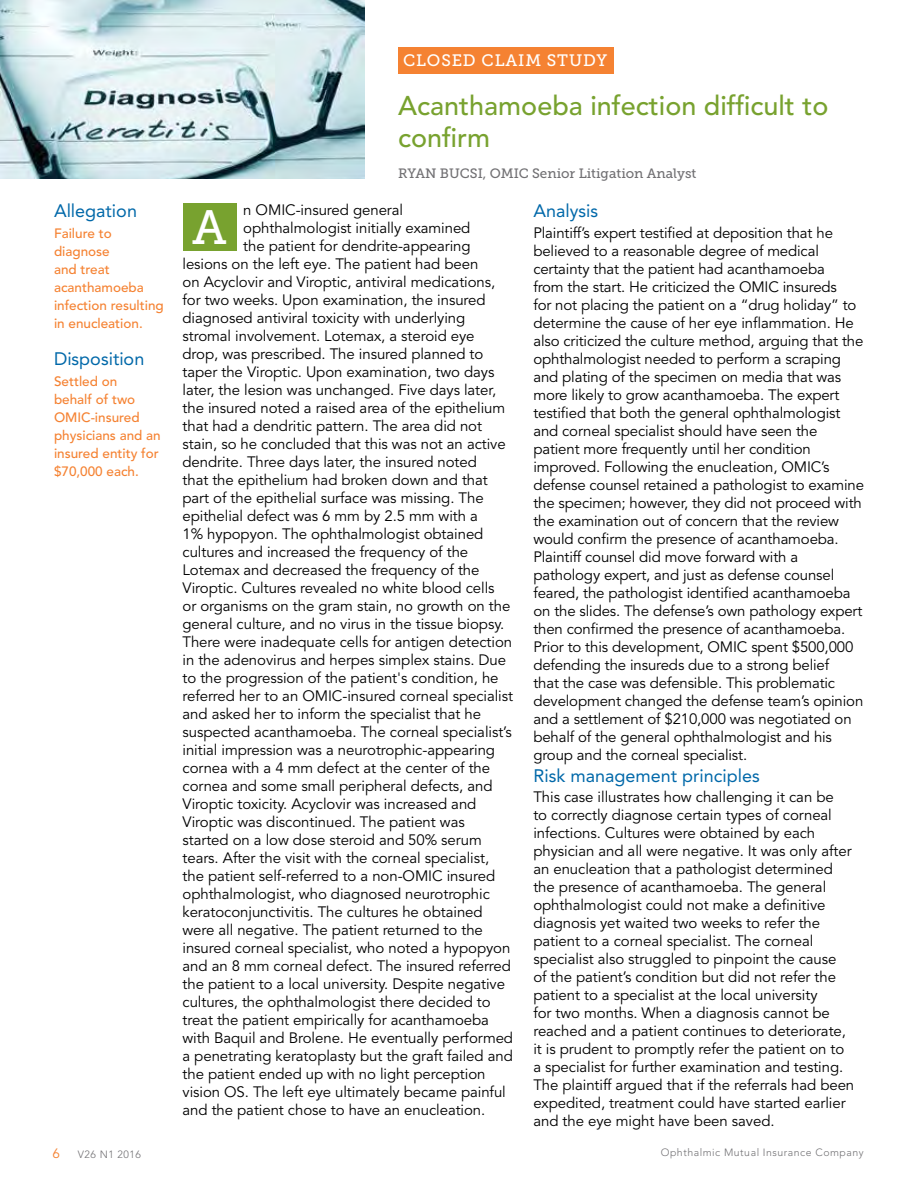
<style>
.page{position:relative;width:918px;height:1188px;background:#fff}
.page>*{position:absolute;margin:0;border:0;box-sizing:border-box;transform-origin:0 0}
.t1{font:48px "Museo Slab 500";color:#fff}
.t2{font:500 27px/31.5px "Avenir LT Std";color:#78a22f}
.t3{font:18px "Avenir LT Std";color:#0068a9}
.t4{font:16.5px "Museo Slab 500";letter-spacing:.05em;color:#fff}
.t5{font:15px/18px "Avenir LT Std";letter-spacing:-.005em;color:#000}
.t6{font:500 13.5px/18px "Avenir LT Std";color:#f58232}
.t7{font:13.5px "Museo Slab 500";color:#717073}
.t8{font:13.5px "Avenir LT Std";color:#f58232}
.t9{font:300 10.5px "Avenir LT Std";letter-spacing:.05em;color:#717073}
</style>
<div class="page">
<div style="left:398px;top:47px;width:216px;height:27px;background:#f58232"></div>
<div style="left:183px;top:203px;width:54px;height:47px;background:#78a22f"></div>
<img style="left:0;top:0;width:364px;height:178px">
<p class="t3" style="left:54px;top:200px;width:85px">Allegation</p>
<p class="t6" style="left:54px;top:224px;width:111px">Failure to diagnose<br>and treat acanthamoeba infection resulting in enucleation.</p>
<p class="t3" style="left:54px;top:348px;width:92px">Disposition</p>
<p class="t6" style="left:54px;top:372px;width:108px">Settled on<br>behalf of two<br>OMIC-insured physicians and an insured entity for $70,000 each.</p>
<p class="t4" style="left:403px;top:51px;width:206px">CLOSED CLAIM STUDY</p>
<h2 class="t2" style="left:398px;top:91px;width:432px">Acanthamoeba infection difficult to confirm</h2>
<p class="t7" style="left:398px;top:166px;width:300px">RYAN BUCSI, OMIC Senior Litigation Analyst</p>
<p class="t5" style="left:243px;top:201px;width:161px">n OMIC-insured general</p>
<p class="t5" style="left:243px;top:219px;width:229px">ophthalmologist initially examined</p>
<p class="t5" style="left:243px;top:237px;width:229px">the patient for dendrite-appearing</p>
<p class="t5" style="left:183px;top:255px;width:297px">lesions on the left eye. The patient had been</p>
<p class="t5" style="left:183px;top:273px;width:314px">on Acyclovir and Viroptic, antiviral medications,</p>
<p class="t5" style="left:183px;top:291px;width:305px">for two weeks. Upon examination, the insured</p>
<p class="t5" style="left:183px;top:309px;width:284px">diagnosed antiviral toxicity with underlying</p>
<p class="t5" style="left:183px;top:327px;width:294px">stromal involvement. Lotemax, a steroid eye</p>
<p class="t5" style="left:183px;top:345px;width:302px">drop, was prescribed. The insured planned to</p>
<p class="t5" style="left:183px;top:363px;width:313px">taper the Viroptic. Upon examination, two days</p>
<p class="t5" style="left:183px;top:381px;width:315px">later, the lesion was unchanged. Five days later,</p>
<p class="t5" style="left:183px;top:399px;width:324px">the insured noted a raised area of the epithelium</p>
<p class="t5" style="left:183px;top:417px;width:301px">that had a dendritic pattern. The area did not</p>
<p class="t5" style="left:183px;top:435px;width:325px">stain, so he concluded that this was not an active</p>
<p class="t5" style="left:183px;top:453px;width:296px">dendrite. Three days later, the insured noted</p>
<p class="t5" style="left:183px;top:471px;width:307px">that the epithelium had broken down and that</p>
<p class="t5" style="left:183px;top:489px;width:303px">part of the epithelial surface was missing. The</p>
<p class="t5" style="left:183px;top:507px;width:297px">epithelial defect was 6 mm by 2.5 mm with a</p>
<p class="t5" style="left:183px;top:525px;width:302px">1% hypopyon. The ophthalmologist obtained</p>
<p class="t5" style="left:183px;top:543px;width:287px">cultures and increased the frequency of the</p>
<p class="t5" style="left:183px;top:561px;width:298px">Lotemax and decreased the frequency of the</p>
<p class="t5" style="left:183px;top:579px;width:314px">Viroptic. Cultures revealed no white blood cells</p>
<p class="t5" style="left:183px;top:597px;width:329px">or organisms on the gram stain, no growth on the</p>
<p class="t5" style="left:183px;top:615px;width:323px">general culture, and no virus in the tissue biopsy.</p>
<p class="t5" style="left:183px;top:633px;width:331px">There were inadequate cells for antigen detection</p>
<p class="t5" style="left:183px;top:651px;width:325px">in the adenovirus and herpes simplex stains. Due</p>
<p class="t5" style="left:183px;top:669px;width:318px">to the progression of the patient's condition, he</p>
<p class="t5" style="left:183px;top:687px;width:332px">referred her to an OMIC-insured corneal specialist</p>
<p class="t5" style="left:183px;top:705px;width:300px">and asked her to inform the specialist that he</p>
<p class="t5" style="left:183px;top:723px;width:331px">suspected acanthamoeba. The corneal specialist’s</p>
<p class="t5" style="left:183px;top:741px;width:314px">initial impression was a neurotrophic-appearing</p>
<p class="t5" style="left:183px;top:759px;width:309px">cornea with a 4 mm defect at the center of the</p>
<p class="t5" style="left:183px;top:777px;width:312px">cornea and some small peripheral defects, and</p>
<p class="t5" style="left:183px;top:795px;width:295px">Viroptic toxicity. Acyclovir was increased and</p>
<p class="t5" style="left:183px;top:813px;width:284px">Viroptic was discontinued. The patient was</p>
<p class="t5" style="left:183px;top:831px;width:301px">started on a low dose steroid and 50% serum</p>
<p class="t5" style="left:183px;top:849px;width:308px">tears. After the visit with the corneal specialist,</p>
<p class="t5" style="left:183px;top:867px;width:314px">the patient self-referred to a non-OMIC insured</p>
<p class="t5" style="left:183px;top:885px;width:309px">ophthalmologist, who diagnosed neurotrophic</p>
<p class="t5" style="left:183px;top:903px;width:302px">keratoconjunctivitis. The cultures he obtained</p>
<p class="t5" style="left:183px;top:921px;width:302px">were all negative. The patient returned to the</p>
<p class="t5" style="left:183px;top:939px;width:329px">insured corneal specialist, who noted a hypopyon</p>
<p class="t5" style="left:183px;top:957px;width:330px">and an 8 mm corneal defect. The insured referred</p>
<p class="t5" style="left:183px;top:975px;width:324px">the patient to a local university. Despite negative</p>
<p class="t5" style="left:183px;top:993px;width:310px">cultures, the ophthalmologist there decided to</p>
<p class="t5" style="left:183px;top:1011px;width:308px">treat the patient empirically for acanthamoeba</p>
<p class="t5" style="left:183px;top:1029px;width:332px">with Baquil and Brolene. He eventually performed</p>
<p class="t5" style="left:183px;top:1047px;width:332px">a penetrating keratoplasty but the graft failed and</p>
<p class="t5" style="left:183px;top:1065px;width:305px">the patient ended up with no light perception</p>
<p class="t5" style="left:183px;top:1083px;width:325px">vision OS. The left eye ultimately became painful</p>
<p class="t5" style="left:183px;top:1101px;width:304px">and the patient chose to have an enucleation.</p>
<p class="t3" style="left:533px;top:200px;width:66px">Analysis</p>
<p class="t5" style="left:533px;top:224px;width:332px">Plaintiff’s expert testified at deposition that he believed to a reasonable degree of medical certainty that the patient had acanthamoeba<br>from the start. He criticized the OMIC insureds<br>for not placing the patient on a “drug holiday” to determine the cause of her eye inflammation. He also criticized the culture method, arguing that the ophthalmologist needed to perform a scraping and plating of the specimen on media that was more likely to grow acanthamoeba. The expert testified that both the general ophthalmologist and corneal specialist should have seen the patient more frequently until her condition improved. Following the enucleation, OMIC’s defense counsel retained a pathologist to examine the specimen; however, they did not proceed with the examination out of concern that the review would confirm the presence of acanthamoeba.<br>Plaintiff counsel did move forward with a pathology expert, and just as defense counsel feared, the pathologist identified acanthamoeba on the slides. The defense’s own pathology expert then confirmed the presence of acanthamoeba.<br>Prior to this development, OMIC spent $500,000 defending the insureds due to a strong belief<br>that the case was defensible. This problematic development changed the defense team’s opinion and a settlement of $210,000 was negotiated on behalf of the general ophthalmologist and his group and the corneal specialist.</p>
<p class="t3" style="left:533px;top:765px;width:228px">Risk management principles</p>
<p class="t5" style="left:533px;top:789px;width:322px">This case illustrates how challenging it can be<br>to correctly diagnose certain types of corneal infections. Cultures were obtained by each physician and all were negative. It was only after an enucleation that a pathologist determined the presence of acanthamoeba. The general ophthalmologist could not make a definitive diagnosis yet waited two weeks to refer the patient to a corneal specialist. The corneal specialist also struggled to pinpoint the cause<br>of the patient’s condition but did not refer the patient to a specialist at the local university<br>for two months. When a diagnosis cannot be reached and a patient continues to deteriorate, it is prudent to promptly refer the patient on to a specialist for further examination and testing.<br>The plaintiff argued that if the referrals had been expedited, treatment could have started earlier and the eye might have been saved.</p>
<h1 class="t1" style="left:192px;top:201px;width:36px">A</h1>
<p class="t8" style="left:52px;top:1146px;width:9px">6</p>
<p class="t9" style="left:78px;top:1149px;width:65px">V26 N1 2016</p>
<p class="t9" style="left:661px;top:1146px;width:205px">Ophthalmic Mutual Insurance Company</p>
</div>
